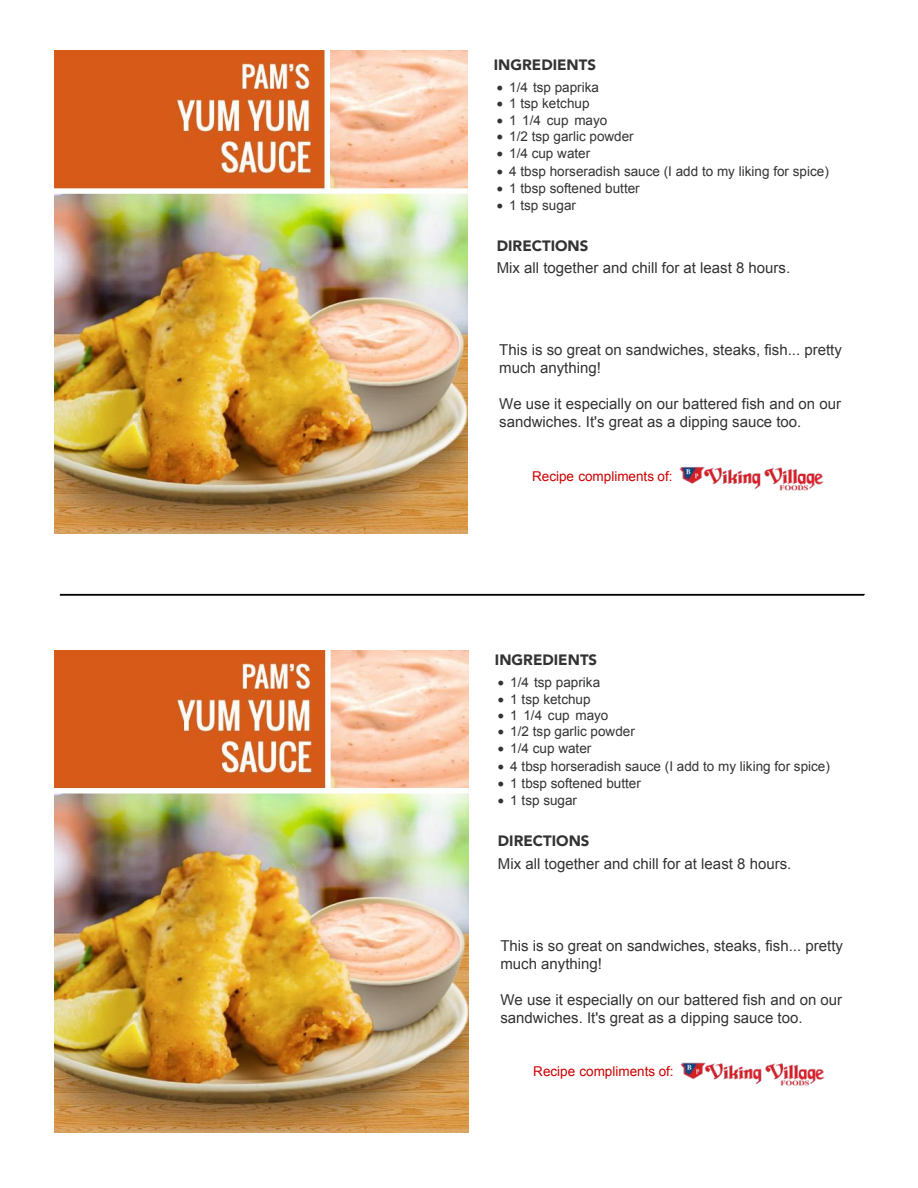
<style>
.page{position:relative;width:918px;height:1188px;background:#fff}
.page>*{position:absolute;margin:0;border:0;box-sizing:border-box;transform-origin:0 0}
.t1{font:15px/18px "Arial";color:#333}
.t2{font:900 15px "Avenir";color:#333}
.t3{font:13.5px "Arial";color:#333}
.t4{font:13.5px "Arial";color:#c00}
</style>
<div class="page">
<img style="left:679px;top:466px;width:145px;height:25px">
<img style="left:59px;top:593px;width:806px;height:3px">
<img style="left:680px;top:1062px;width:145px;height:24px">
<img style="left:55px;top:51px;width:413px;height:482px">
<img style="left:55px;top:650px;width:413px;height:482px">
<p class="t2" style="left:494px;top:52px;width:104px">INGREDIENTS</p>
<p class="t3" style="left:497px;top:79px;width:104px">• 1/4 tsp paprika</p>
<p class="t3" style="left:497px;top:95px;width:94px">• 1 tsp ketchup</p>
<p class="t3" style="left:497px;top:111px;width:112px">• 1 1/4 cup mayo</p>
<p class="t3" style="left:497px;top:127px;width:138px">• 1/2 tsp garlic powder</p>
<p class="t3" style="left:497px;top:145px;width:95px">• 1/4 cup water</p>
<p class="t3" style="left:497px;top:162px;width:334px">• 4 tbsp horseradish sauce (I add to my liking for spice)</p>
<p class="t3" style="left:497px;top:179px;width:145px">• 1 tbsp softened butter</p>
<p class="t3" style="left:497px;top:197px;width:81px">• 1 tsp sugar</p>
<p class="t2" style="left:497px;top:233px;width:93px">DIRECTIONS</p>
<p class="t1" style="left:497px;top:259px;width:295px">Mix all together and chill for at least 8 hours.</p>
<p class="t1" style="left:499px;top:341px;width:344px">This is so great on sandwiches, steaks, fish... pretty much anything!</p>
<p class="t1" style="left:499px;top:395px;width:343px">We use it especially on our battered fish and on our sandwiches. It's great as a dipping sauce too.</p>
<p class="t4" style="left:532px;top:467px;width:142px">Recipe compliments of:</p>
<p class="t2" style="left:495px;top:647px;width:104px">INGREDIENTS</p>
<p class="t3" style="left:498px;top:674px;width:104px">• 1/4 tsp paprika</p>
<p class="t3" style="left:498px;top:690px;width:94px">• 1 tsp ketchup</p>
<p class="t3" style="left:498px;top:706px;width:112px">• 1 1/4 cup mayo</p>
<p class="t3" style="left:498px;top:722px;width:138px">• 1/2 tsp garlic powder</p>
<p class="t3" style="left:498px;top:740px;width:95px">• 1/4 cup water</p>
<p class="t3" style="left:498px;top:757px;width:334px">• 4 tbsp horseradish sauce (I add to my liking for spice)</p>
<p class="t3" style="left:498px;top:774px;width:145px">• 1 tbsp softened butter</p>
<p class="t3" style="left:498px;top:792px;width:81px">• 1 tsp sugar</p>
<p class="t2" style="left:498px;top:828px;width:93px">DIRECTIONS</p>
<p class="t1" style="left:498px;top:854px;width:295px">Mix all together and chill for at least 8 hours.</p>
<p class="t1" style="left:500px;top:936px;width:344px">This is so great on sandwiches, steaks, fish... pretty much anything!</p>
<p class="t1" style="left:500px;top:990px;width:343px">We use it especially on our battered fish and on our sandwiches. It's great as a dipping sauce too.</p>
<p class="t4" style="left:533px;top:1062px;width:142px">Recipe compliments of:</p>
</div>
